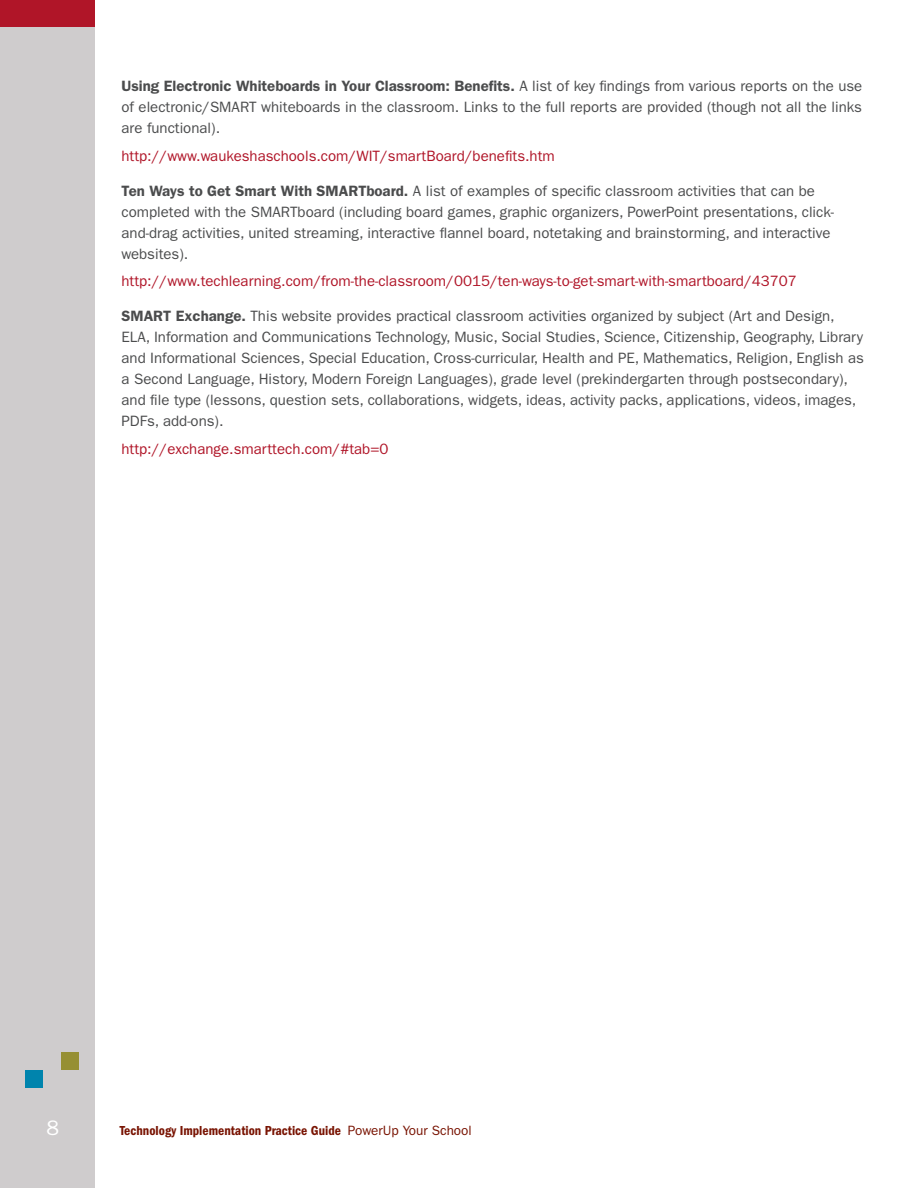
<style>
.page{position:relative;width:918px;height:1188px;background:#fff}
.page>*{position:absolute;margin:0;border:0;box-sizing:border-box;transform-origin:0 0}
.t1{font:21px "ITC Franklin Gothic Std";color:#fff}
.Paragraphs{font:15px/21px "ITC Franklin Gothic Std";color:#4b4c4d}
.References_Level_1_H{font:15px "ITC Franklin Gothic Std";color:#b01528}
.t2{font:13.5px "ITC Franklin Gothic Std Dm Cd";color:#791403}
.s1{font-weight:600}
.s2{font-family:"ITC Franklin Gothic Std"}
</style>
<div class="page">
<div style="left:0;top:0;width:94px;height:1188px;background:#cfcccd"></div>
<div style="left:0;top:0;width:94px;height:26px;background:#b01528"></div>
<div style="left:62px;top:1053px;width:17px;height:17px;background:#968f33"></div>
<div style="left:25px;top:1071px;width:17px;height:17px;background:#0084ad"></div>
<p class="Paragraphs" style="left:122px;top:76px;width:742px;text-align:justify"><span class="s1">Using Electronic Whiteboards in Your Classroom: Benefits.</span> A list of key findings from various reports on the use of electronic/SMART whiteboards in the classroom. Links to the full reports are provided (though not all the links are functional).</p>
<p class="References_Level_1_H" style="left:122px;top:147px;width:435px">http://www.waukeshaschools.com/WIT/smartBoard/benefits.htm</p>
<p class="Paragraphs" style="left:122px;top:180px;width:714px"><span class="s1">Ten Ways to Get Smart With SMARTboard.</span> A list of examples of specific classroom activities that can be completed with the SMARTboard (including board games, graphic organizers, PowerPoint presentations, click&shy;and-drag activities, united streaming, interactive flannel board, notetaking and brainstorming, and interactive websites).</p>
<p class="References_Level_1_H" style="left:122px;top:273px;width:677px">http://www.techlearning.com/from-the-classroom/0015/ten-ways-to-get-smart-with-smartboard/43707</p>
<p class="Paragraphs" style="left:122px;top:305px;width:744px"><span class="s1">SMART Exchange.</span> This website provides practical classroom activities organized by subject (Art and Design, ELA, Information and Communications Technology, Music, Social Studies, Science, Citizenship, Geography, Library and Informational Sciences, Special Education, Cross-curricular, Health and PE, Mathematics, Religion, English as a Second Language, History, Modern Foreign Languages), grade level (prekindergarten through postsecondary), and file type (lessons, question sets, collaborations, widgets, ideas, activity packs, applications, videos, images, PDFs, add-ons).</p>
<p class="References_Level_1_H" style="left:122px;top:440px;width:268px">http://exchange.smarttech.com/#tab=0</p>
<h1 class="t1" style="left:46px;top:1116px;width:14px">8</h1>
<p class="t2" style="left:120px;top:1123px;width:353px">Technology Implementation Practice Guide <span class="s2">PowerUp Your School</span></p>
</div>
